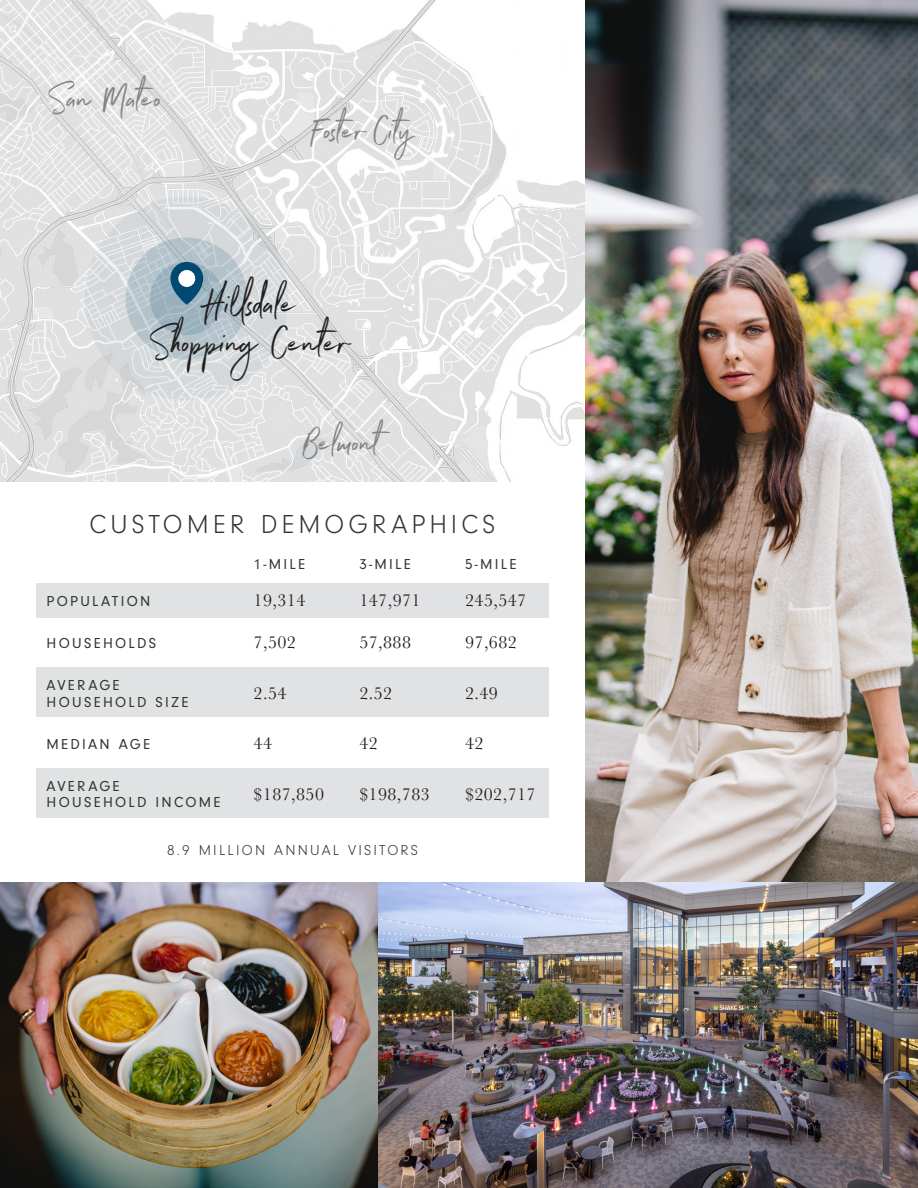
<style>
.page{position:relative;width:918px;height:1188px;background:#fff}
.page>*{position:absolute;margin:0;border:0;box-sizing:border-box;transform-origin:0 0}
.t1{font:42px/39px "Northwell Clean Alt";color:#231f20;text-align:center}
.t2{font:37.5px "Northwell Clean Alt";color:#838384}
.t3{font:300 27px "Neuzeit Gro";letter-spacing:.15em;color:#323733}
.t4{font:18px "Baskerville";letter-spacing:.025em;color:#231f20}
.t5{font:15px "Neuzeit Gro";letter-spacing:.15em;color:#323733}
.t6{font:300 15px "Neuzeit Gro";letter-spacing:.15em;color:#323733}
</style>
<div class="page">
<img style="left:0;top:0;width:585px;height:482px">
<svg style="left:85px;top:197px;width:203px;height:203px;background:#d9dcde"></svg>
<svg style="left:126px;top:237px;width:122px;height:123px;background:#b9c6ce"></svg>
<svg style="left:150px;top:262px;width:73px;height:73px;background:#9db3bf"></svg>
<svg style="left:170px;top:262px;width:33px;height:43px"></svg>
<div style="left:178px;top:270px;width:17px;height:17px;background:#fff;border-radius:50%"></div>
<div style="left:36px;top:583px;width:513px;height:35px;background:#e1e2e4"></div>
<div style="left:36px;top:668px;width:513px;height:49px;background:#e1e2e4"></div>
<div style="left:36px;top:768px;width:513px;height:50px;background:#e1e2e4"></div>
<img style="left:585px;top:0;width:333px;height:882px">
<img style="left:0;top:882px;width:918px;height:306px">
<p class="t2" style="left:49px;top:71px;width:115px">San Mateo</p>
<p class="t2" style="left:312px;top:104px;width:101px">Foster City</p>
<p class="t1" style="left:150px;top:278px;width:202px">Hillsdale<br>Shopping Center</p>
<p class="t2" style="left:305px;top:415px;width:76px">Belmont</p>
<p class="t3" style="left:90px;top:510px;width:407px">CUSTOMER DEMOGRAPHICS</p>
<p class="t5" style="left:254px;top:555px;width:53px">1-MILE</p>
<p class="t5" style="left:359px;top:555px;width:53px">3-MILE</p>
<p class="t5" style="left:465px;top:555px;width:53px">5-MILE</p>
<p class="t5" style="left:47px;top:593px;width:105px">POPULATION</p>
<p class="t4" style="left:254px;top:589px;width:53px">19,314</p>
<p class="t4" style="left:359px;top:589px;width:63px">147,971</p>
<p class="t4" style="left:465px;top:589px;width:63px">245,547</p>
<p class="t5" style="left:47px;top:635px;width:111px">HOUSEHOLDS</p>
<p class="t4" style="left:254px;top:631px;width:44px">7,502</p>
<p class="t4" style="left:359px;top:631px;width:53px">57,888</p>
<p class="t4" style="left:465px;top:631px;width:53px">97,682</p>
<p class="t5" style="left:47px;top:677px;width:75px">AVERAGE</p>
<p class="t4" style="left:254px;top:682px;width:34px">2.54</p>
<p class="t4" style="left:359px;top:682px;width:34px">2.52</p>
<p class="t4" style="left:465px;top:682px;width:34px">2.49</p>
<p class="t5" style="left:47px;top:693px;width:143px">HOUSEHOLD SIZE</p>
<p class="t5" style="left:47px;top:735px;width:105px">MEDIAN AGE</p>
<p class="t4" style="left:254px;top:731px;width:20px">44</p>
<p class="t4" style="left:359px;top:731px;width:20px">42</p>
<p class="t4" style="left:465px;top:731px;width:20px">42</p>
<p class="t5" style="left:47px;top:777px;width:75px">AVERAGE</p>
<p class="t4" style="left:254px;top:782px;width:72px">$187,850</p>
<p class="t4" style="left:359px;top:782px;width:72px">$198,783</p>
<p class="t4" style="left:465px;top:782px;width:72px">$202,717</p>
<p class="t5" style="left:47px;top:794px;width:176px">HOUSEHOLD INCOME</p>
<p class="t6" style="left:167px;top:842px;width:252px">8.9 MILLION ANNUAL VISITORS</p>
</div>
